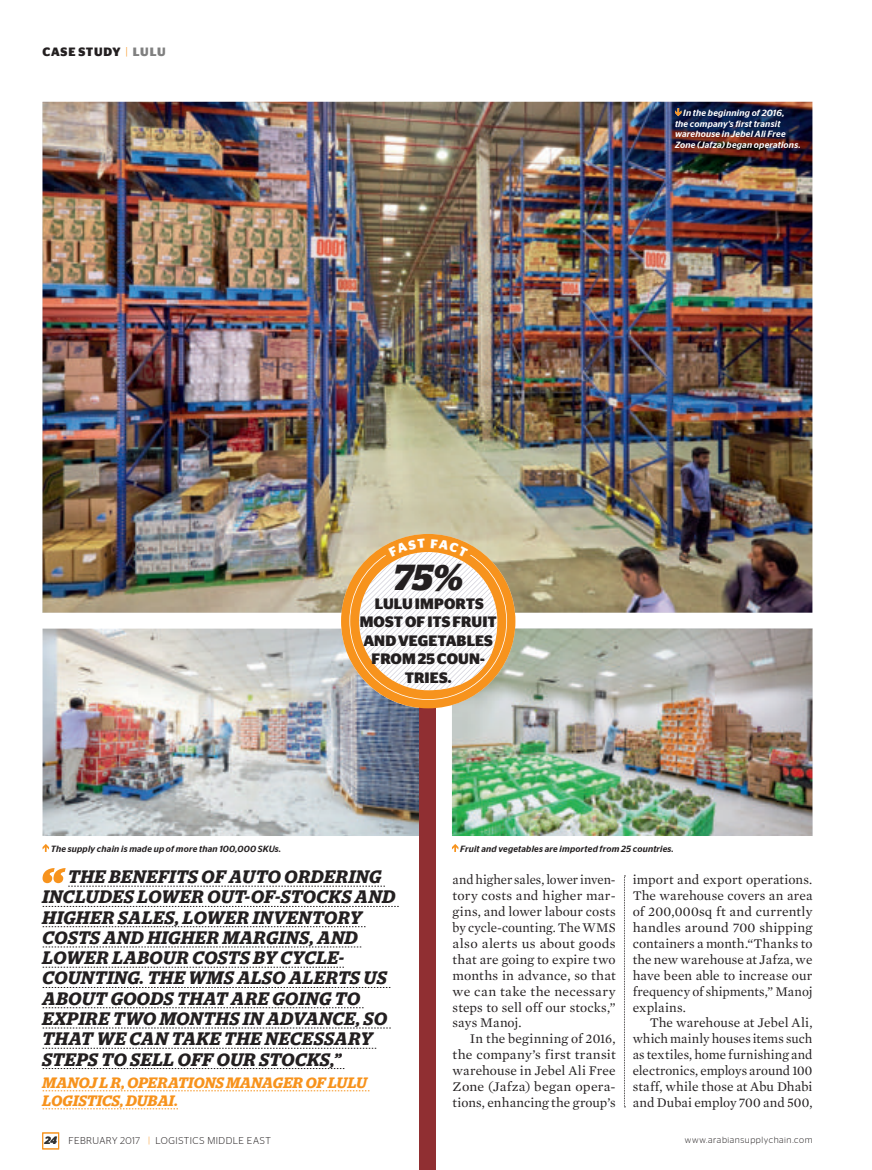
<style>
.page{position:relative;width:872px;height:1170px;background:#fff}
.page>*{position:absolute;margin:0;border:0;box-sizing:border-box;transform-origin:0 0}
.t1{font:italic 700 36px "Stag";color:#231f20}
.t2{font:italic 600 18px/20.2px "Stag";letter-spacing:.035em;color:#231f20}
.t3{font:700 15px/18.5px "Stag Sans";color:#231f20;text-align:center}
.t4{font:italic 600 15px/18px "Stag";letter-spacing:.02em;color:#f7931d}
.t5{font:13.5px "Mercury Text G1";letter-spacing:.005em;color:#231f20}
.t6{font:13.5px "Mercury Text G1";letter-spacing:.005em;color:#231f20;scale:1.04 1}
.t7{font:13.5px "Mercury Text G1";letter-spacing:.005em;color:#231f20;scale:.96 1}
.t8{font:13.5px "Mercury Text G1";letter-spacing:.025em;color:#231f20;scale:1.04 1}
.t9{font:700 12px "Stag Sans";letter-spacing:.05em;color:#231f20}
.t10{font:300 9.9px "Stag Sans";letter-spacing:.05em;color:#231f20}
.t11{font:italic 500 9px/10.5px "Stag Sans";letter-spacing:.025em;color:#fff}
.t12{font:italic 500 9px "Stag Sans";letter-spacing:.02em;color:#231f20}
.t13{font:300 9px "Stag Sans";letter-spacing:.065em;color:#231f20}
.s1{font-weight:300;color:#f7931d}
.s2{color:#808080}
.s3{font-weight:600;font-style:italic;font-size:10.5px;color:#333}
.s4{font-size:9.75px}
.s5{color:#f7931d}
</style>
<div class="page">
<svg style="left:624px;top:875px;width:1px;height:232px"></svg>
<div style="left:42px;top:1132px;width:17px;height:16px;border:1px solid #f7931d"></div>
<img style="left:43px;top:628px;width:376px;height:208px">
<img style="left:452px;top:628px;width:360px;height:208px">
<img style="left:43px;top:102px;width:769px;height:510px">
<svg style="left:43px;top:844px;width:6px;height:7px"></svg>
<svg style="left:452px;top:844px;width:6px;height:7px"></svg>
<svg style="left:43px;top:906px;width:356px;height:1px"></svg>
<svg style="left:43px;top:926px;width:322px;height:1px"></svg>
<svg style="left:43px;top:946px;width:318px;height:1px"></svg>
<svg style="left:43px;top:966px;width:301px;height:1px"></svg>
<svg style="left:43px;top:987px;width:347px;height:1px"></svg>
<svg style="left:43px;top:1007px;width:320px;height:1px"></svg>
<svg style="left:43px;top:1027px;width:348px;height:1px"></svg>
<svg style="left:43px;top:1047px;width:333px;height:1px"></svg>
<svg style="left:43px;top:1068px;width:301px;height:1px"></svg>
<svg style="left:43px;top:1090px;width:326px;height:1px"></svg>
<svg style="left:43px;top:1108px;width:135px;height:1px"></svg>
<svg style="left:43px;top:868px;width:342px;height:18px"></svg>
<svg style="left:675px;top:108px;width:6px;height:8px"></svg>
<div style="left:419px;top:612px;width:16px;height:557px;background:#902f32"></div>
<div style="left:341px;top:534px;width:174px;height:174px;background:#f7931d;border-radius:50%"></div>
<svg style="left:349px;top:539px;width:158px;height:161px"></svg>
<p class="t9" style="left:43px;top:46px;width:124px">CASE STUDY <span class="s1">|</span> <span class="s2">LULU</span></p>
<p class="t1" style="left:393px;top:561px;width:71px">75%</p>
<p class="t3" style="left:360px;top:595px;width:138px">LULU IMPORTS<br>MOST OF ITS FRUIT<br>AND VEGETABLES<br>FROM 25 COUN-<br>TRIES.</p>
<p class="t11" style="left:675px;top:108px;width:127px;text-indent:8px">In the beginning of 2016,<br>the company’s first transit warehouse in Jebel Ali Free<br>Zone (Jafza) began operations.</p>
<p class="t12" style="left:51px;top:844px;width:232px">The supply chain is made up of more than 100,000 SKUs.</p>
<p class="t12" style="left:460px;top:844px;width:215px">Fruit and vegetables are imported from 25 countries.</p>
<p class="t2" style="left:43px;top:867px;width:354px;text-indent:26px">THE BENEFITS OF AUTO ORDERING<br>INCLUDES LOWER OUT-OF-STOCKS AND<br>HIGHER SALES, LOWER INVENTORY<br>COSTS AND HIGHER MARGINS, AND<br>LOWER LABOUR COSTS BY CYCLE-<br>COUNTING. THE WMS ALSO ALERTS US<br>ABOUT GOODS THAT ARE GOING TO<br>EXPIRE TWO MONTHS IN ADVANCE, SO<br>THAT WE CAN TAKE THE NECESSARY<br>STEPS TO SELL OFF OUR STOCKS,”</p>
<p class="t4" style="left:43px;top:1074px;width:326px">MANOJ L R, OPERATIONS MANAGER OF LULU<br>LOGISTICS, DUBAI.</p>
<p class="t7" style="left:452px;top:873px;width:171px">and higher sales, lower inven-</p>
<p class="t5" style="left:452px;top:889px;width:165px">tory costs and higher mar-</p>
<p class="t5" style="left:452px;top:905px;width:164px">gins, and lower labour costs</p>
<p class="t5" style="left:452px;top:921px;width:165px">by cycle-counting. The WMS</p>
<p class="t8" style="left:452px;top:937px;width:158px">also alerts us about goods</p>
<p class="t5" style="left:452px;top:953px;width:164px">that are going to expire two</p>
<p class="t5" style="left:452px;top:969px;width:164px">months in advance, so that</p>
<p class="t6" style="left:452px;top:985px;width:158px">we can take the necessary</p>
<p class="t5" style="left:452px;top:1001px;width:164px">steps to sell off our stocks,”</p>
<p class="t5" style="left:452px;top:1017px;width:70px">says Manoj.</p>
<p class="t5" style="left:469px;top:1033px;width:147px">In the beginning of 2016,</p>
<p class="t5" style="left:452px;top:1049px;width:165px">the company’s first transit</p>
<p class="t5" style="left:452px;top:1065px;width:165px">warehouse in Jebel Ali Free</p>
<p class="t6" style="left:452px;top:1081px;width:158px">Zone (Jafza) began opera-</p>
<p class="t5" style="left:452px;top:1096px;width:165px">tions, enhancing the group’s</p>
<p class="t5" style="left:632px;top:873px;width:181px">import and export operations.</p>
<p class="t5" style="left:632px;top:889px;width:181px">The warehouse covers an area</p>
<p class="t5" style="left:632px;top:905px;width:181px">of 200,000sq ft and currently</p>
<p class="t5" style="left:632px;top:921px;width:181px">handles around 700 shipping</p>
<p class="t5" style="left:632px;top:937px;width:181px">containers a month.“Thanks to</p>
<p class="t5" style="left:632px;top:953px;width:181px">the new warehouse at Jafza, we</p>
<p class="t5" style="left:632px;top:969px;width:181px">have been able to increase our</p>
<p class="t5" style="left:632px;top:985px;width:181px">frequency of shipments,” Manoj</p>
<p class="t5" style="left:632px;top:1001px;width:55px">explains.</p>
<p class="t5" style="left:649px;top:1017px;width:164px">The warehouse at Jebel Ali,</p>
<p class="t5" style="left:632px;top:1033px;width:181px">which mainly houses items such</p>
<p class="t5" style="left:632px;top:1049px;width:181px">as textiles, home furnishing and</p>
<p class="t5" style="left:632px;top:1065px;width:181px">electronics, employs around 100</p>
<p class="t5" style="left:632px;top:1081px;width:181px">staff, while those at Abu Dhabi</p>
<p class="t5" style="left:632px;top:1096px;width:181px">and Dubai employ 700 and 500,</p>
<p class="t10" style="left:45px;top:1135px;width:227px"><span class="s3">24</span> FEBRUARY <span class="s4">2017</span> <span class="s5">|</span> LOGISTICS MIDDLE EAST</p>
<p class="t13" style="left:685px;top:1135px;width:129px">www.arabiansupplychain.com</p>
</div>
